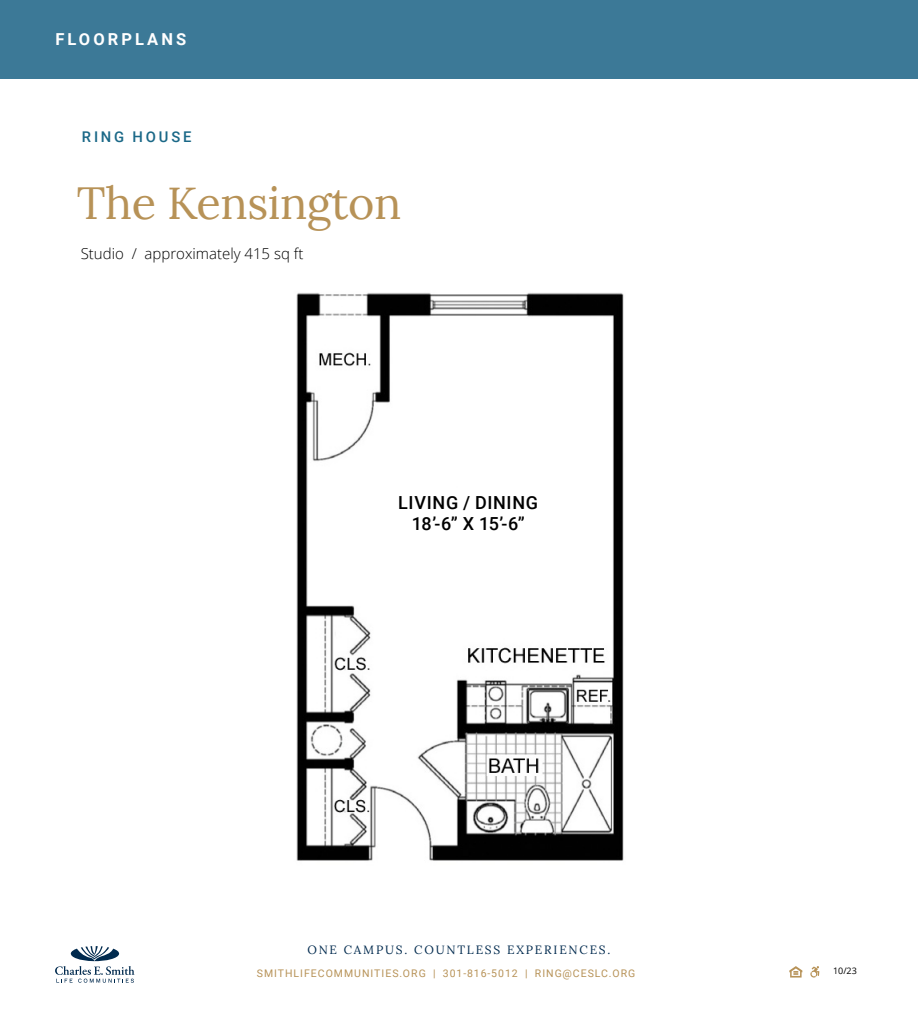
<style>
.page{position:relative;width:918px;height:1032px;background:#fff}
.page>*{position:absolute;margin:0;border:0;box-sizing:border-box;transform-origin:0 0}
.t1{font:45px "Lora";letter-spacing:-.01em;color:#b79257}
.t2{font:500 18px/21.6px "Roboto";letter-spacing:.04em;color:#000;text-align:center}
.t3{font:700 16.5px "Roboto";letter-spacing:.185em;color:#fff}
.t4{font:300 15px "Open Sans";color:#000}
.t5{font:500 14.85px "Roboto";letter-spacing:.19em;color:#1a6887}
.t6{font:12px "Lora";letter-spacing:.15em;color:#002a4e}
.t7{font:10.5px "Roboto";letter-spacing:.095em;color:#b79257}
.t8{font:9px "Open Sans";color:#000}
</style>
<div class="page">
<div style="left:0;top:0;width:918px;height:78px;background:#3c7997"></div>
<svg style="left:55px;top:946px;width:80px;height:36px"></svg>
<svg style="left:789px;top:966px;width:13px;height:11px"></svg>
<svg style="left:810px;top:966px;width:9px;height:11px"></svg>
<img style="left:296px;top:293px;width:328px;height:568px">
<div style="left:400px;top:488px;width:160px;height:61px;background:#fff"></div>
<div style="left:395px;top:495px;width:146px;height:35px;background:#fff"></div>
<h3 class="t3" style="left:55px;top:28px;width:132px">FLOORPLANS</h3>
<h3 class="t5" style="left:82px;top:126px;width:111px">RING HOUSE</h3>
<h1 class="t1" style="left:77px;top:168px;width:326px">The Kensington</h1>
<h3 class="t4" style="left:81px;top:244px;width:224px">Studio / approximately 415 sq ft</h3>
<h2 class="t2" style="left:398px;top:490px;width:141px">LIVING / DINING<br>18’-6” X 15’-6”</h2>
<p class="t6" style="left:307px;top:940px;width:305px">ONE CAMPUS. COUNTLESS EXPERIENCES.</p>
<p class="t7" style="left:257px;top:965px;width:380px">SMITHLIFECOMMUNITIES.ORG | 301-816-5012 | RING@CESLC.ORG</p>
<p class="t8" style="left:833px;top:964px;width:25px">10/23</p>
</div>
